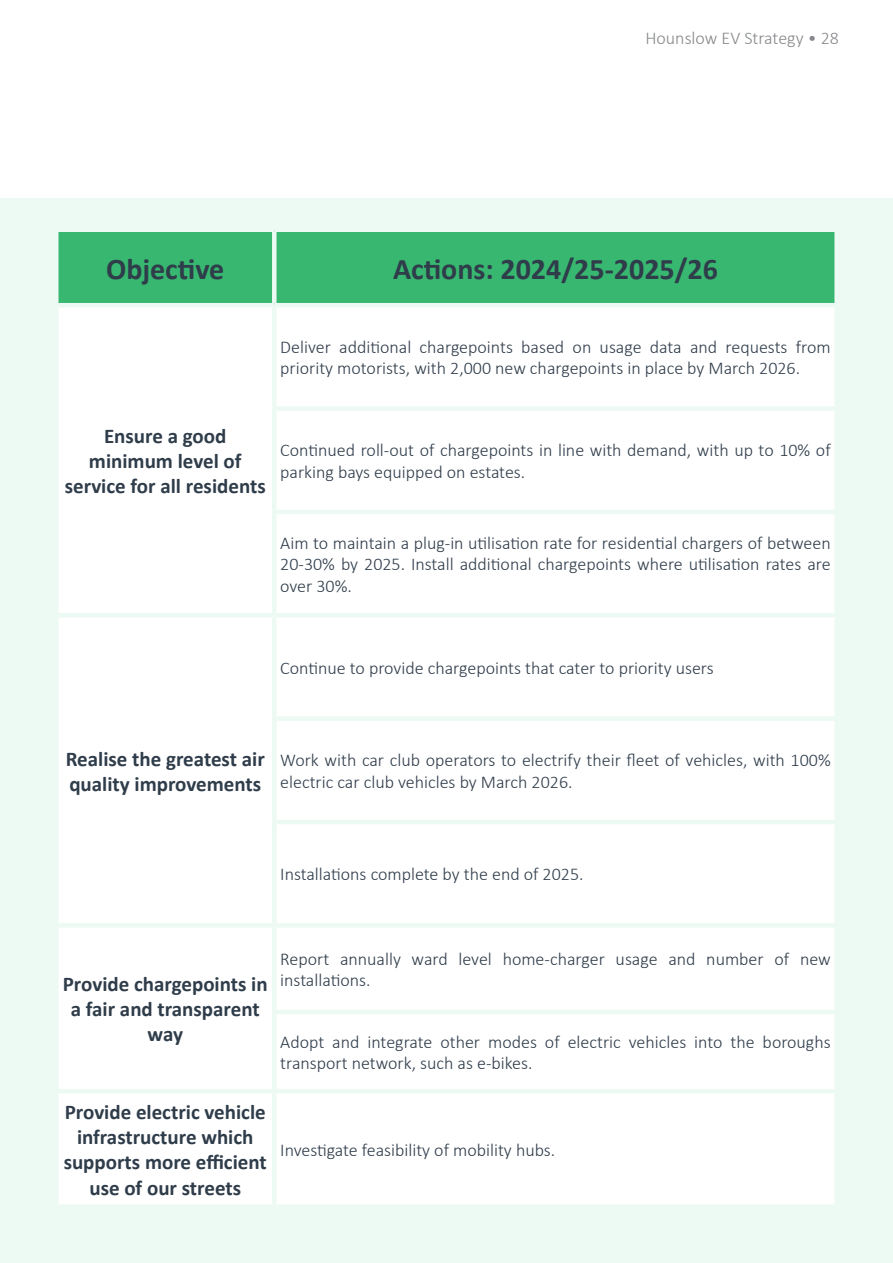
<style>
.page{position:relative;width:893px;height:1263px;background:#fff}
.page>*{position:absolute;margin:0;border:0;box-sizing:border-box;transform-origin:0 0}
.t1{font:700 30px "Calibri";color:#2f3c4a}
.t2{font:700 21px/25.2px "Calibri";color:#2f3c4a;text-align:center}
.t3{font:300 18px/21.6px "Calibri";color:#2f3c4a}
.t4{font:300 18px "Calibri";color:#86888b}
</style>
<div class="page">
<div style="left:0;top:198px;width:893px;height:1065px;background:#edfaf3"></div>
<div style="left:58px;top:232px;width:776px;height:71px;background:#38b770"></div>
<div style="left:59px;top:308px;width:775px;height:896px;background:#fff"></div>
<div style="left:272px;top:232px;width:5px;height:71px;background:#edfaf3"></div>
<div style="left:272px;top:307px;width:5px;height:99px;background:#edfaf3"></div>
<div style="left:272px;top:406px;width:567px;height:5px;background:#edfaf3"></div>
<div style="left:272px;top:411px;width:5px;height:99px;background:#edfaf3"></div>
<hr style="left:272px;top:510px;width:567px;height:4px;background:#edfaf3">
<div style="left:272px;top:514px;width:5px;height:99px;background:#edfaf3"></div>
<hr style="left:54px;top:613px;width:220px;height:4px;background:#edfaf3">
<hr style="left:274px;top:613px;width:565px;height:4px;background:#edfaf3">
<div style="left:272px;top:617px;width:5px;height:99px;background:#edfaf3"></div>
<div style="left:272px;top:716px;width:567px;height:5px;background:#edfaf3"></div>
<div style="left:272px;top:721px;width:5px;height:99px;background:#edfaf3"></div>
<hr style="left:272px;top:820px;width:567px;height:4px;background:#edfaf3">
<div style="left:272px;top:824px;width:5px;height:99px;background:#edfaf3"></div>
<div style="left:54px;top:923px;width:220px;height:5px;background:#edfaf3"></div>
<div style="left:274px;top:923px;width:565px;height:5px;background:#edfaf3"></div>
<div style="left:272px;top:928px;width:5px;height:82px;background:#edfaf3"></div>
<hr style="left:272px;top:1010px;width:567px;height:4px;background:#edfaf3">
<div style="left:272px;top:1014px;width:5px;height:75px;background:#edfaf3"></div>
<hr style="left:54px;top:1089px;width:220px;height:4px;background:#edfaf3">
<hr style="left:274px;top:1089px;width:565px;height:4px;background:#edfaf3">
<div style="left:272px;top:1093px;width:5px;height:111px;background:#edfaf3"></div>
<p class="t4" style="left:645px;top:27px;width:195px">Hounslow EV Strategy • 28</p>
<p class="t1" style="left:106px;top:248px;width:120px">Objective</p>
<p class="t1" style="left:393px;top:248px;width:327px">Actions: 2024/25-2025/26</p>
<p class="t3" style="left:280px;top:336px;width:552px">Deliver additional chargepoints based on usage data and requests from priority motorists, with 2,000 new chargepoints in place by March 2026.</p>
<p class="t2" style="left:65px;top:423px;width:202px">Ensure a good minimum level of service for all residents</p>
<p class="t3" style="left:280px;top:439px;width:552px">Continued roll-out of chargepoints in line with demand, with up to 10% of parking bays equipped on estates.</p>
<p class="t3" style="left:280px;top:532px;width:552px;text-align:justify">Aim to maintain a plug-in utilisation rate for residential chargers of between 20-30% by 2025. Install additional chargepoints where utilisation rates are over 30%.</p>
<p class="t3" style="left:280px;top:657px;width:435px">Continue to provide chargepoints that cater to priority users</p>
<p class="t2" style="left:66px;top:746px;width:201px;text-align:left">Realise the greatest air quality improvements</p>
<p class="t3" style="left:280px;top:749px;width:552px">Work with car club operators to electrify their fleet of vehicles, with 100% electric car club vehicles by March 2026.</p>
<p class="t3" style="left:280px;top:863px;width:305px">Installations complete by the end of 2025.</p>
<p class="t2" style="left:63px;top:971px;width:206px">Provide chargepoints in a fair and transparent way</p>
<p class="t2" style="left:64px;top:1099px;width:205px">Provide electric vehicle infrastructure which supports more efficient use of our streets</p>
<p class="t3" style="left:280px;top:948px;width:552px">Report annually ward level home-charger usage and number of new installations.</p>
<p class="t3" style="left:280px;top:1030px;width:552px">Adopt and integrate other modes of electric vehicles into the boroughs transport network, such as e-bikes.</p>
<p class="t3" style="left:280px;top:1139px;width:276px">Investigate feasibility of mobility hubs.</p>
</div>
